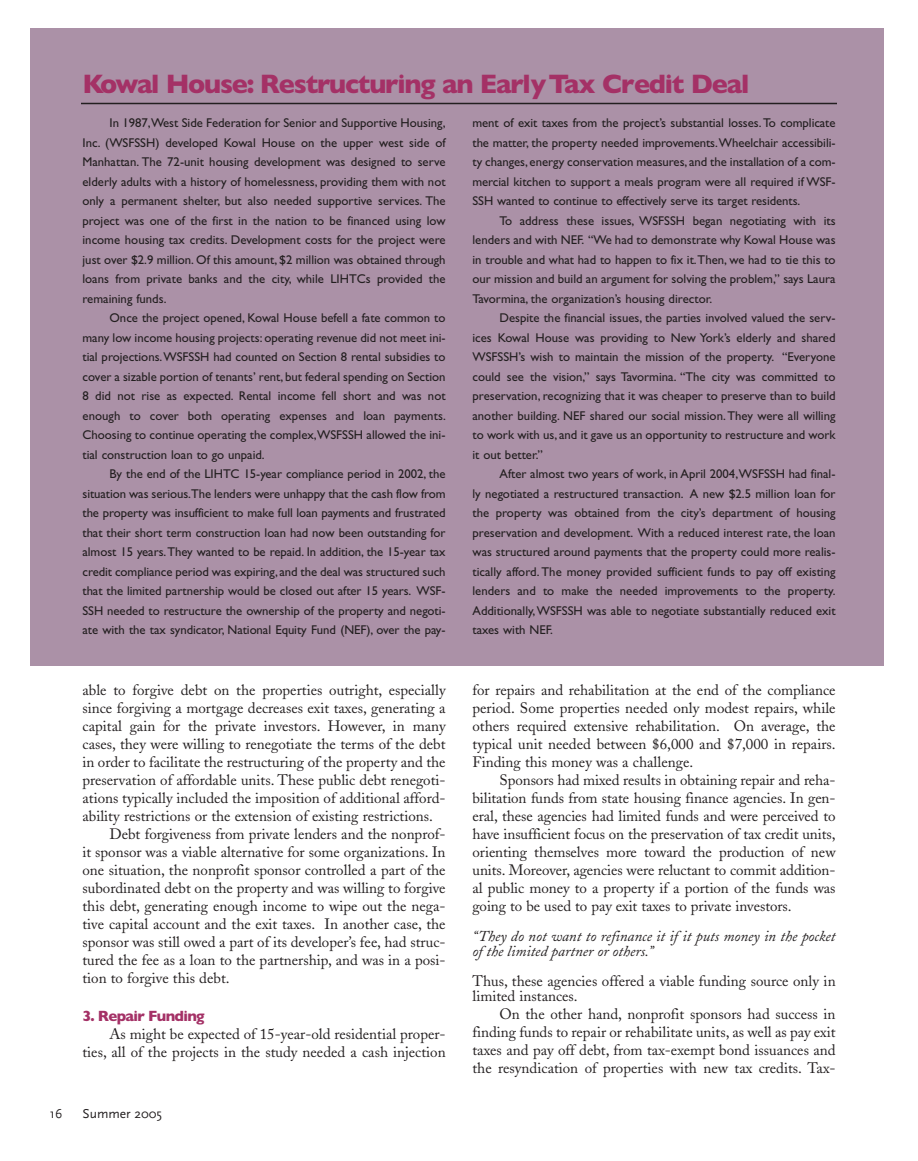
<style>
.page{position:relative;width:918px;height:1161px;background:#fff}
.page>*{position:absolute;margin:0;border:0;box-sizing:border-box;transform-origin:0 0}
.t1{font:700 27px "Gill Sans";letter-spacing:-.045em;color:#a43166}
.t2{font:15px/18px "Adobe Caslon";color:#231f20;text-align:justify}
.t3{font:italic 15px/15px "Adobe Caslon";color:#231f20}
.t4{font:700 15px "Gill Sans";letter-spacing:-.045em;color:#a43166}
.t5{font:13.5px "Scala Sans";color:#231f20}
.t6{font:12.75px/19.5px "Gill Sans";color:#231f20;text-align:justify}
</style>
<div class="page">
<div style="left:30px;top:28px;width:854px;height:638px;background:#ab91a7"></div>
<hr style="left:81px;top:103px;width:756px;height:1px;background:#231f20">
<h1 class="t1" style="left:82px;top:68px;width:668px">Kowal House: Restructuring an Early Tax Credit Deal</h1>
<p class="t6" style="left:83px;top:114px;width:365px;text-indent:27px">In 1987,West Side Federation for Senior and Supportive Housing, Inc. (WSFSSH) developed Kowal House on the upper west side of Manhattan. The 72-unit housing development was designed to serve elderly adults with a history of homelessness, providing them with not only a permanent shelter, but also needed supportive services. The project was one of the first in the nation to be financed using low income housing tax credits. Development costs for the project were just over $2.9 million. Of this amount, $2 million was obtained through loans from private banks and the city, while LIHTCs provided the remaining funds.</p>
<p class="t6" style="left:83px;top:309px;width:365px;text-indent:27px">Once the project opened, Kowal House befell a fate common to many low income housing projects: operating revenue did not meet ini&shy;tial projections.WSFSSH had counted on Section 8 rental subsidies to cover a sizable portion of tenants’ rent, but federal spending on Section 8 did not rise as expected. Rental income fell short and was not enough to cover both operating expenses and loan payments.<br>Choosing to continue operating the complex,WSFSSH allowed the ini&shy;tial construction loan to go unpaid.</p>
<p class="t6" style="left:82px;top:465px;width:365px;text-indent:27px">By the end of the LIHTC 15-year compliance period in 2002, the situation was serious.The lenders were unhappy that the cash flow from the property was insufficient to make full loan payments and frustrated that their short term construction loan had now been outstanding for almost 15 years.They wanted to be repaid. In addition, the 15-year tax credit compliance period was expiring,and the deal was structured such that the limited partnership would be closed out after 15 years. WSF-SSH needed to restructure the ownership of the property and negoti&shy;ate with the tax syndicator, National Equity Fund (NEF), over the pay-</p>
<p class="t2" style="left:82px;top:683px;width:365px">able to forgive debt on the properties outright, especially</p>
<p class="t2" style="left:82px;top:701px;width:365px">since forgiving a mortgage decreases exit taxes, generating a</p>
<p class="t2" style="left:82px;top:719px;width:365px">capital gain for the private investors. However, in many</p>
<p class="t2" style="left:82px;top:737px;width:365px">cases, they were willing to renegotiate the terms of the debt</p>
<p class="t2" style="left:82px;top:755px;width:365px">in order to facilitate the restructuring of the property and the</p>
<p class="t2" style="left:82px;top:773px;width:365px">preservation of affordable units. These public debt renegoti-</p>
<p class="t2" style="left:82px;top:791px;width:365px">ations typically included the imposition of additional afford-</p>
<p class="t2" style="left:82px;top:809px;width:352px">ability restrictions or the extension of existing restrictions.</p>
<p class="t2" style="left:110px;top:827px;width:338px">Debt forgiveness from private lenders and the nonprof-</p>
<p class="t2" style="left:82px;top:845px;width:365px">it sponsor was a viable alternative for some organizations. In</p>
<p class="t2" style="left:82px;top:863px;width:365px">one situation, the nonprofit sponsor controlled a part of the</p>
<p class="t2" style="left:82px;top:881px;width:365px">subordinated debt on the property and was willing to forgive</p>
<p class="t2" style="left:82px;top:899px;width:365px">this debt, generating enough income to wipe out the nega-</p>
<p class="t2" style="left:82px;top:917px;width:365px">tive capital account and the exit taxes. In another case, the</p>
<p class="t2" style="left:82px;top:935px;width:365px">sponsor was still owed a part of its developer’s fee, had struc-</p>
<p class="t2" style="left:82px;top:953px;width:365px">tured the fee as a loan to the partnership, and was in a posi-</p>
<p class="t2" style="left:82px;top:971px;width:149px">tion to forgive this debt.</p>
<p class="t4" style="left:82px;top:1007px;width:124px">3. Repair Funding</p>
<p class="t2" style="left:82px;top:1026px;width:365px;text-align:right">As might be expected of 15-year-old residential proper&shy;ties, all of the projects in the study needed a cash injection</p>
<p class="t5" style="left:50px;top:1106px;width:14px">16</p>
<p class="t5" style="left:82px;top:1106px;width:81px">Summer 2005</p>
<p class="t6" style="left:472px;top:114px;width:365px">ment of exit taxes from the project’s substantial losses.To complicate the matter, the property needed improvements.Wheelchair accessibili&shy;ty changes, energy conservation measures, and the installation of a com&shy;mercial kitchen to support a meals program were all required if WSF-SSH wanted to continue to effectively serve its target residents.</p>
<p class="t6" style="left:472px;top:212px;width:365px;text-indent:27px">To address these issues, WSFSSH began negotiating with its lenders and with NEF. “We had to demonstrate why Kowal House was in trouble and what had to happen to fix it.Then, we had to tie this to our mission and build an argument for solving the problem,” says Laura Tavormina, the organization’s housing director.</p>
<p class="t6" style="left:473px;top:309px;width:365px;text-indent:27px">Despite the financial issues, the parties involved valued the serv&shy;ices Kowal House was providing to New York’s elderly and shared WSFSSH’s wish to maintain the mission of the property. “Everyone could see the vision,” says Tavormina. “The city was committed to preservation, recognizing that it was cheaper to preserve than to build another building. NEF shared our social mission.They were all willing to work with us, and it gave us an opportunity to restructure and work it out better.”</p>
<p class="t6" style="left:472px;top:465px;width:365px;text-indent:27px">After almost two years of work, in April 2004,WSFSSH had final&shy;ly negotiated a restructured transaction. A new $2.5 million loan for the property was obtained from the city’s department of housing preservation and development. With a reduced interest rate, the loan was structured around payments that the property could more realis&shy;tically afford. The money provided sufficient funds to pay off existing lenders and to make the needed improvements to the property.<br>Additionally,WSFSSH was able to negotiate substantially reduced exit taxes with NEF.</p>
<p class="t2" style="left:472px;top:683px;width:365px">for repairs and rehabilitation at the end of the compliance period. Some properties needed only modest repairs, while others required extensive rehabilitation. On average, the typical unit needed between $6,000 and $7,000 in repairs.<br>Finding this money was a challenge.</p>
<p class="t2" style="left:472px;top:773px;width:365px;text-indent:27px">Sponsors had mixed results in obtaining repair and reha&shy;bilitation funds from state housing finance agencies. In gen&shy;eral, these agencies had limited funds and were perceived to have insufficient focus on the preservation of tax credit units, orienting themselves more toward the production of new units. Moreover, agencies were reluctant to commit addition&shy;al public money to a property if a portion of the funds was going to be used to pay exit taxes to private investors.</p>
<p class="t3" style="left:472px;top:930px;width:365px">“They do not want to refinance it if it puts money in the pocket of the limited partner or others.”</p>
<p class="t2" style="left:472px;top:975px;width:365px;line-height:15px">Thus, these agencies offered a viable funding source only in limited instances.</p>
<p class="t2" style="left:472px;top:1007px;width:365px;text-indent:27px">On the other hand, nonprofit sponsors had success in finding funds to repair or rehabilitate units, as well as pay exit taxes and pay off debt, from tax-exempt bond issuances and the resyndication of properties with new tax credits. Tax-</p>
</div>
